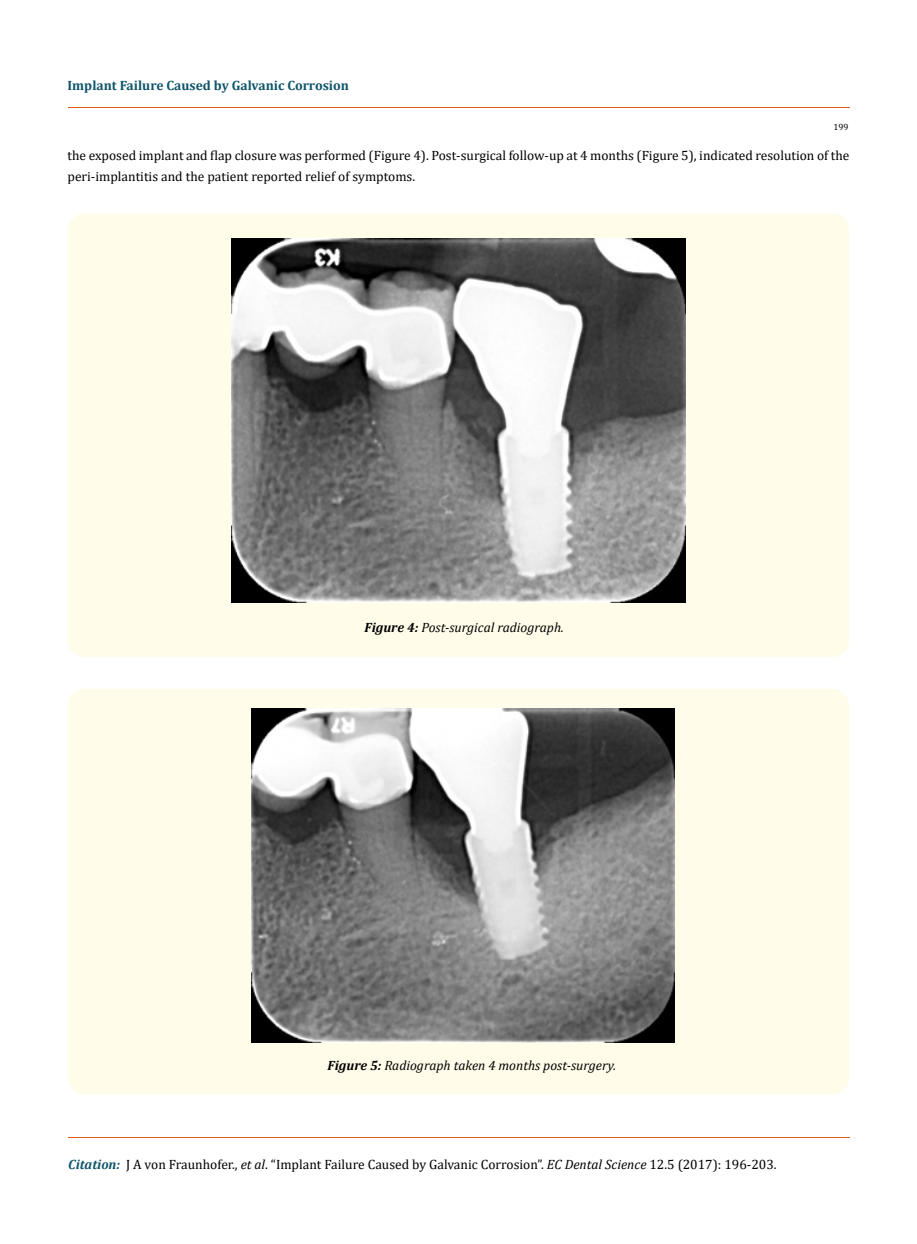
<style>
.page{position:relative;width:917px;height:1244px;background:#fff}
.page>*{position:absolute;margin:0;border:0;box-sizing:border-box;transform-origin:0 0}
.t1{font:13.5px/21px "Cambria";color:#000}
.t2{font:italic 13.5px "Cambria";color:#000}
.t3{font:700 13.5px "Cambria";color:#0e546a}
.t4{font:9px "Cambria";color:#000}
.s1{font-weight:700}
.s2{font-weight:700;font-style:italic;color:#0e546a}
.s3{font-style:italic}
</style>
<div class="page">
<hr style="left:68px;top:108px;width:781px;height:1px;background:#e05d1a">
<hr style="left:68px;top:1137px;width:781px;height:1px;background:#e05d1a">
<div style="left:68px;top:213px;width:781px;height:444px;background:#fffde9;border-radius:18px"></div>
<img style="left:231px;top:239px;width:454px;height:364px">
<div style="left:68px;top:688px;width:781px;height:406px;background:#fffde9;border-radius:18px"></div>
<img style="left:252px;top:708px;width:422px;height:334px">
<p class="t3" style="left:68px;top:76px;width:283px">Implant Failure Caused by Galvanic Corrosion</p>
<p class="t4" style="left:833px;top:122px;width:16px">199</p>
<p class="t1" style="left:68px;top:145px;width:783px">the exposed implant and flap closure was performed (Figure 4). Post-surgical follow-up at 4 months (Figure 5), indicated resolution of the peri-implantitis and the patient reported relief of symptoms.</p>
<p class="t2" style="left:364px;top:618px;width:201px"><span class="s1">Figure 4:</span> Post-surgical radiograph.</p>
<p class="t2" style="left:327px;top:1056px;width:290px"><span class="s1">Figure 5:</span> Radiograph taken 4 months post-surgery.</p>
<p class="t1" style="left:68px;top:1153px;width:709px"><span class="s2">Citation:</span> J A von Fraunhofer., <span class="s3">et al</span>. “Implant Failure Caused by Galvanic Corrosion”. <span class="s3">EC Dental Science</span> 12.5 (2017): 196-203.</p>
</div>
